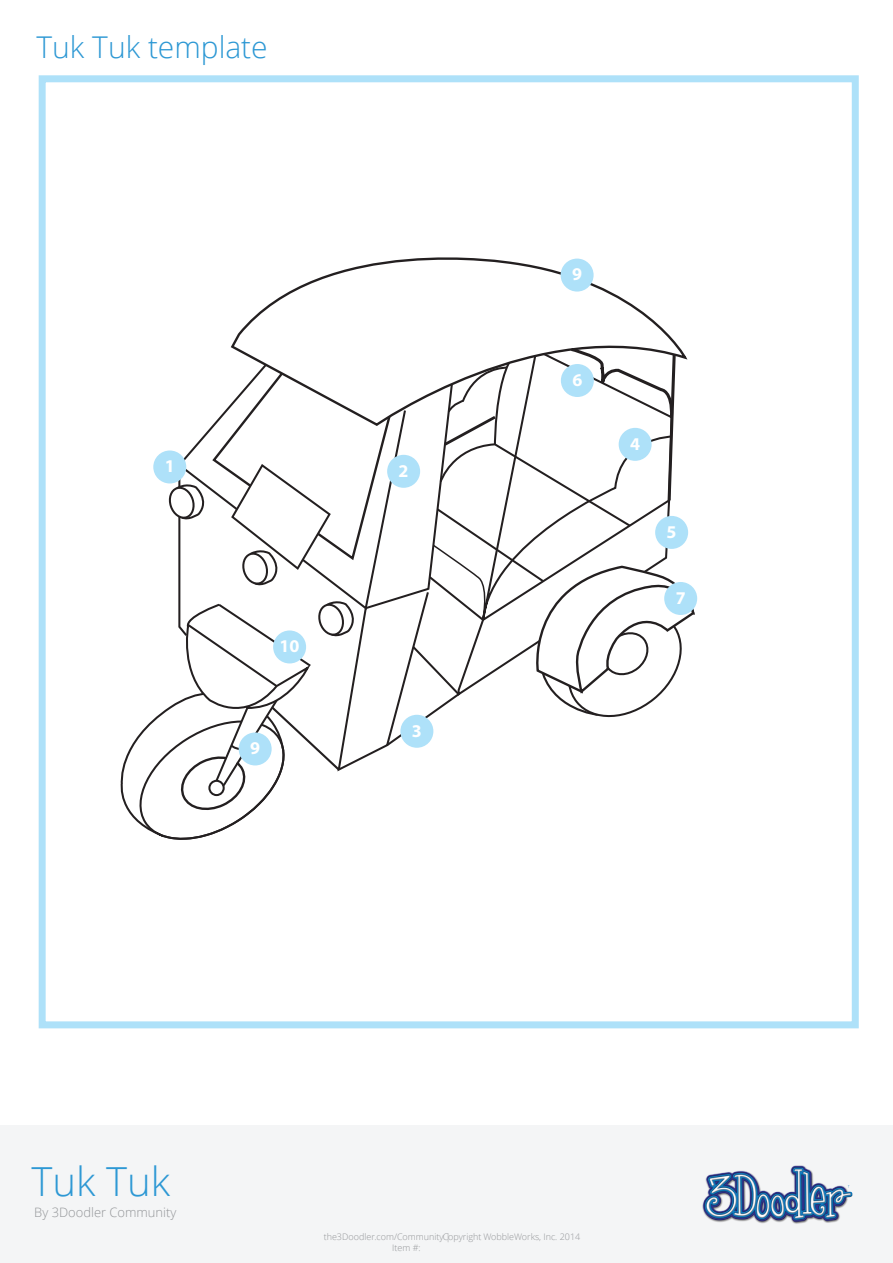
<style>
.page{position:relative;width:893px;height:1263px;background:#fff}
.page>*{position:absolute;margin:0;border:0;box-sizing:border-box;transform-origin:0 0}
.t1{font:300 40.05px "Open Sans";color:#2d98d4}
.t2{font:300 30px "Open Sans";color:#2d98d4}
.t3{font:700 18px "Myriad Pro";color:#fff}
.t4{font:300 12.9px "Open Sans";color:#939598}
.t5{font:300 9px "Open Sans";color:#939598}
</style>
<div class="page">
<div style="left:39px;top:75px;width:820px;height:953px;border:7px solid #aee1f9"></div>
<div style="left:0;top:1125px;width:893px;height:138px;background:#f4f5f6"></div>
<img style="left:702px;top:1165px;width:151px;height:59px">
<svg style="left:232px;top:257px;width:445px;height:87px"></svg>
<svg style="left:120px;top:344px;width:576px;height:496px"></svg>
<div style="left:153px;top:450px;width:33px;height:33px;background:#aee1f9;border-radius:50%"></div>
<div style="left:387px;top:455px;width:33px;height:33px;background:#aee1f9;border-radius:50%"></div>
<div style="left:400px;top:715px;width:33px;height:33px;background:#aee1f9;border-radius:50%"></div>
<div style="left:619px;top:428px;width:33px;height:33px;background:#aee1f9;border-radius:50%"></div>
<div style="left:655px;top:516px;width:33px;height:33px;background:#aee1f9;border-radius:50%"></div>
<div style="left:561px;top:364px;width:33px;height:33px;background:#aee1f9;border-radius:50%"></div>
<div style="left:664px;top:582px;width:33px;height:33px;background:#aee1f9;border-radius:50%"></div>
<div style="left:273px;top:630px;width:33px;height:33px;background:#aee1f9;border-radius:50%"></div>
<div style="left:561px;top:259px;width:33px;height:33px;background:#aee1f9;border-radius:50%"></div>
<div style="left:239px;top:732px;width:33px;height:33px;background:#aee1f9;border-radius:50%"></div>
<h2 class="t2" style="left:37px;top:27px;width:233px">Tuk Tuk template</h2>
<h3 class="t3" style="left:165px;top:454px;width:11px">1</h3>
<h3 class="t3" style="left:399px;top:459px;width:11px">2</h3>
<h3 class="t3" style="left:280px;top:634px;width:21px">10</h3>
<h3 class="t3" style="left:250px;top:736px;width:11px">9</h3>
<h3 class="t3" style="left:412px;top:719px;width:11px">3</h3>
<h3 class="t3" style="left:572px;top:263px;width:11px">9</h3>
<h3 class="t3" style="left:572px;top:368px;width:11px">6</h3>
<h3 class="t3" style="left:630px;top:432px;width:11px">4</h3>
<h3 class="t3" style="left:667px;top:520px;width:11px">5</h3>
<h3 class="t3" style="left:676px;top:586px;width:11px">7</h3>
<h1 class="t1" style="left:32px;top:1154px;width:140px">Tuk Tuk</h1>
<h3 class="t4" style="left:34px;top:1204px;width:144px">By 3Doodler Community</h3>
<p class="t5" style="left:324px;top:1231px;width:129px">the3Doodler.com/Community |</p>
<p class="t5" style="left:443px;top:1231px;width:139px">Copyright WobbleWorks, Inc. 2014</p>
<p class="t5" style="left:392px;top:1241px;width:30px">Item #:</p>
</div>
